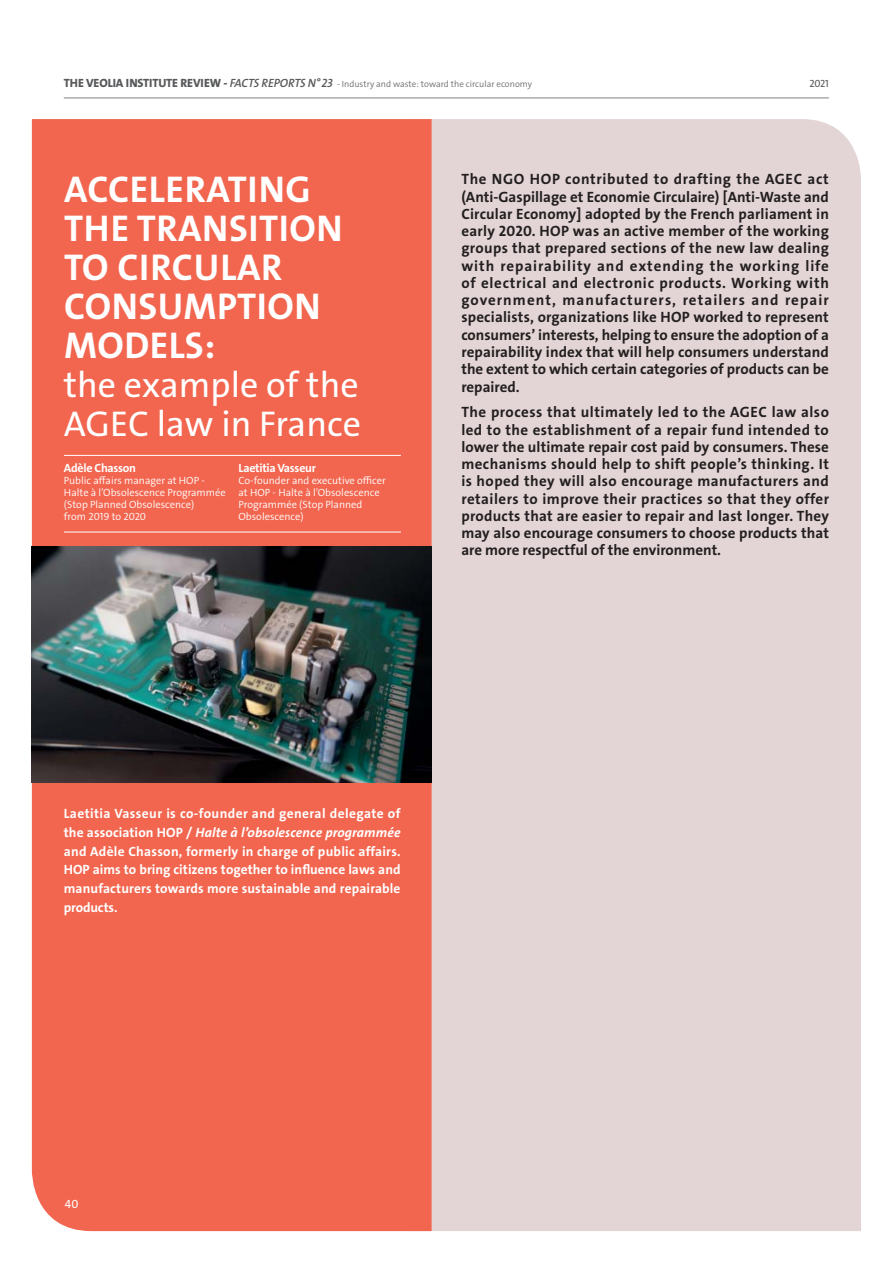
<style>
.page{position:relative;width:893px;height:1263px;background:#fff}
.page>*{position:absolute;margin:0;border:0;box-sizing:border-box;transform-origin:0 0}
.t1{font:37.5px/39px "The Sans Veolia W7 Bld";letter-spacing:.015em;color:#fff}
.t2{font:36px/39px "The Sans Veolia W5 Pla";color:#fff}
.t3{font:15px/17.2px "The Sans Veolia W7 Bld";color:#231f20;text-align:justify}
.t4{font:13.5px/18.8px "The Sans Veolia W7 Bld";letter-spacing:.01em;color:#fff;text-align:justify}
.t5{font:13.5px "The Sans Veolia W7 Bld It";letter-spacing:.005em;color:#fff}
.t6{font:13.5px "The Sans Veolia W7 Bld";letter-spacing:.03em;color:#fff}
.t7{font:12px "The Sans Veolia W7 Bld";letter-spacing:-.025em;color:#fff}
.t8{font:12px "The Sans Veolia W5 Pla";color:#fff}
.t9{font:10.5px/12px "The Sans Veolia W4 Se Lig";color:#fff}
.t10{font:10.5px "The Sans Veolia W5 Pla";color:#58595b}
.t11{font:9px "The Sans Veolia W4 Se Lig";color:#6d6e70}
.s1{font-family:"The Sans Veolia W8 Ex Bld";font-size:12px;color:#58595b}
.s2{font-family:"The Sans Veolia W6 Se Bld It";font-size:12px;color:#58595b}
.s3{font-family:"The Sans Veolia W7 Bld"}
</style>
<div class="page">
<div style="left:432px;top:119px;width:429px;height:1112px;background:#e3d5d6"></div>
<div style="left:32px;top:119px;width:400px;height:1112px;background:#f26650"></div>
<img style="left:32px;top:546px;width:400px;height:237px">
<hr style="left:64px;top:455px;width:337px;height:1px;background:#fff">
<hr style="left:64px;top:532px;width:337px;height:1px;background:#fff">
<hr style="left:64px;top:98px;width:765px;height:1px;background:#808285">
<p class="t11" style="left:64px;top:79px;width:470px"><span class="s1">THE VEOLIA INSTITUTE REVIEW -</span> <span class="s2">FACTS REPORTS N° 23</span> - Industry and waste: toward the circular economy</p>
<p class="t10" style="left:810px;top:78px;width:21px">2021</p>
<h1 class="t1" style="left:64px;top:172px;width:280px">ACCELERATING<br>THE TRANSITION<br>TO CIRCULAR<br>CONSUMPTION<br>MODELS:</h1>
<h2 class="t2" style="left:64px;top:367px;width:299px">the example of the<br>AGEC law in France</h2>
<p class="t7" style="left:64px;top:462px;width:74px">Adèle Chasson</p>
<p class="t9" style="left:64px;top:475px;width:163px">Public affairs manager at HOP -<br>Halte à l’Obsolescence Programmée (Stop Planned Obsolescence)<br>from 2019 to 2020</p>
<p class="t7" style="left:239px;top:462px;width:79px">Laetitia Vasseur</p>
<p class="t9" style="left:239px;top:475px;width:149px">Co-founder and executive officer at HOP - Halte à l’Obsolescence<br>Programmée (Stop Planned<br>Obsolescence)</p>
<p class="t3" style="left:461px;top:171px;width:369px">The NGO HOP contributed to drafting the AGEC act (Anti-Gaspillage et Economie Circulaire) [Anti-Waste and Circular Economy] adopted by the French parliament in early 2020. HOP was an active member of the working groups that prepared sections of the new law dealing with repairability and extending the working life of electrical and electronic products. Working with government, manufacturers, retailers and repair specialists, organizations like HOP worked to represent consumers’ interests, helping to ensure the adoption of a repairability index that will help consumers understand the extent to which certain categories of products can be repaired.</p>
<p class="t3" style="left:461px;top:404px;width:369px">The process that ultimately led to the AGEC law also led to the establishment of a repair fund intended to lower the ultimate repair cost paid by consumers. These mechanisms should help to shift people’s thinking. It is hoped they will also encourage manufacturers and retailers to improve their practices so that they offer products that are easier to repair and last longer. They may also encourage consumers to choose products that are more respectful of the environment.</p>
<p class="t6" style="left:64px;top:807px;width:338px">Laetitia Vasseur is co-founder and general delegate of</p>
<p class="t5" style="left:64px;top:827px;width:338px"><span class="s3">the association HOP /</span> Halte à l’obsolescence programmée</p>
<p class="t4" style="left:64px;top:842px;width:338px">and Adèle Chasson, formerly in charge of public affairs.<br>HOP aims to bring citizens together to influence laws and manufacturers towards more sustainable and repairable products.</p>
<p class="t8" style="left:65px;top:1198px;width:15px">40</p>
</div>
